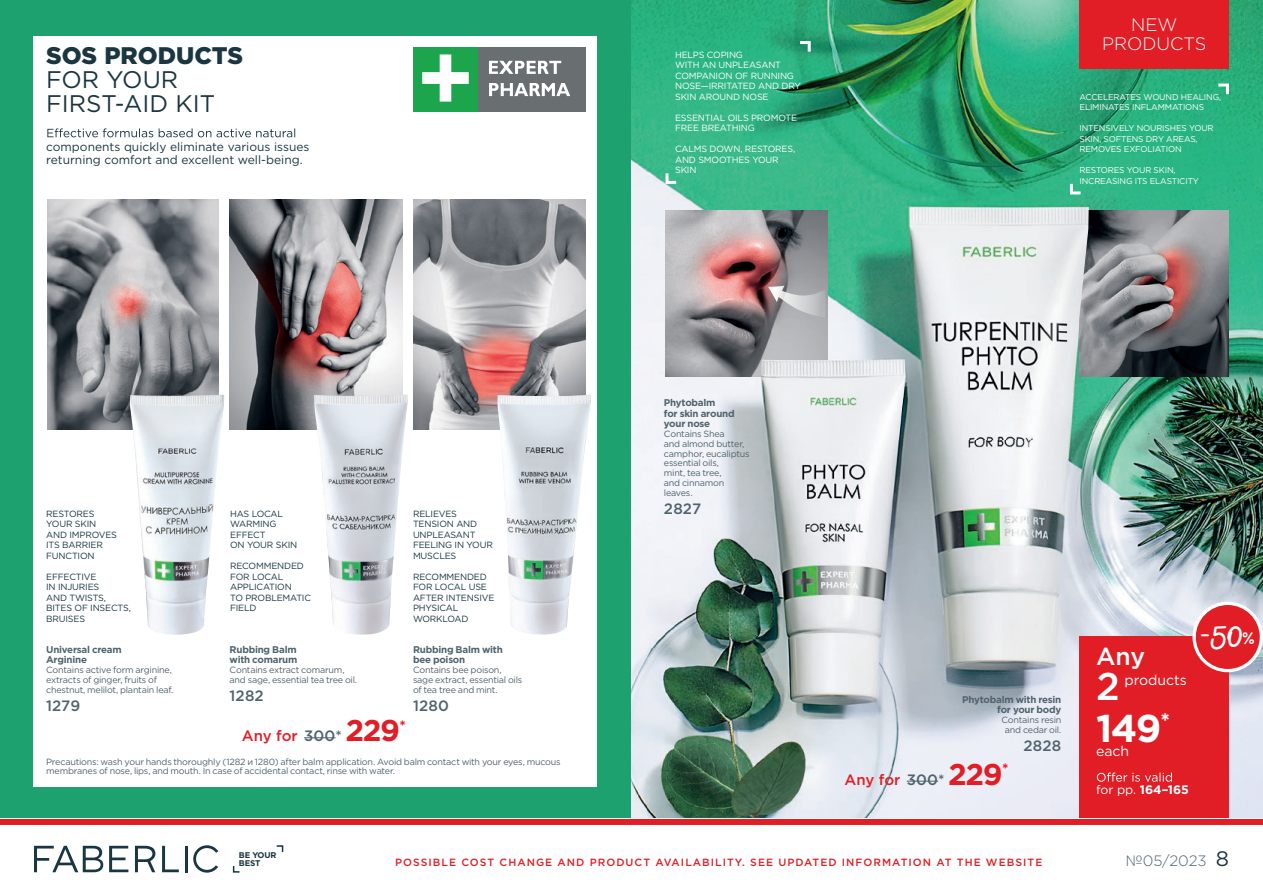
<style>
.page{position:relative;width:1263px;height:893px;background:#fff}
.page>*{position:absolute;margin:0;border:0;box-sizing:border-box;transform-origin:0 0}
.t1{font:40.5px "Havana";color:#fff}
.t2{font:700 38.7px "Gotham";color:#fff}
.t3{font:500 38.7px "Gotham";color:#fff}
.t4{font:500 24.6px "Gotham";color:#fff}
.t5{font:24px/24px "Gotham";color:#1a3640}
.t6{font:900 24px "Gotham";color:#1a3640}
.t7{font:300 18px/19.5px "Gotham";color:#fff;text-align:center}
.t8{font:500 15px "Gotham";color:#e11e25}
.t9{font:500 15px "Gotham";letter-spacing:.01em;color:#50636d}
.t10{font:300 15px "Gotham";color:#50636d}
.t11{font:14.1px "Gotham";color:#fff}
.t12{font:700 12.3px "Gotham";color:#fff}
.t13{font:12px/13.5px "Gotham";color:#1a3640}
.t14{font:500 10.5px "Gotham";letter-spacing:.1em;color:#e11e25}
.t15{font:700 9.75px/10.5px "Gotham";letter-spacing:-.025em;color:#50636d}
.t16{font:9px/9.8px "Gotham";letter-spacing:-.025em;color:#50636d}
.t17{font:9px/10.5px "Gotham";letter-spacing:-.02em;color:#1a3640}
.t18{font:9px/10.5px "Gotham";letter-spacing:-.02em;color:#fff}
.t19{font:8.4px/10.5px "Gotham";letter-spacing:-.02em;color:#fff}
.t20{font:700 8.25px/8.2px "Gotham";letter-spacing:-.02em;color:#1a3640}
.s1{color:#50636d}
.s2{font-weight:700;font-size:30px}
.s3{font-weight:400}
.s4{font-size:31.05px}
.s5{font-size:23.4px}
.s6{font-weight:400;font-size:21px;color:#1a3640}
</style>
<div class="page">
<div style="left:0;top:0;width:631px;height:893px;background:#1da16f"></div>
<div style="left:33px;top:36px;width:563px;height:751px;background:#fff"></div>
<div style="left:414px;top:47px;width:172px;height:65px;background:#696f71"></div>
<div style="left:413px;top:47px;width:64px;height:65px;background:#1ca54c"></div>
<svg style="left:422px;top:54px;width:47px;height:48px"></svg>
<svg style="left:489px;top:61px;width:72px;height:13px"></svg>
<svg style="left:489px;top:83px;width:81px;height:13px"></svg>
<svg style="left:47px;top:128px;width:248px;height:9px"></svg>
<img style="left:47px;top:199px;width:172px;height:230px">
<img style="left:230px;top:199px;width:172px;height:230px">
<img style="left:413px;top:199px;width:173px;height:230px">
<img style="left:130px;top:395px;width:94px;height:240px">
<img style="left:314px;top:395px;width:94px;height:240px">
<img style="left:497px;top:395px;width:94px;height:240px">
<img style="left:631px;top:0;width:632px;height:818px">
<svg style="left:797px;top:40px;width:15px;height:15px"></svg>
<svg style="left:664px;top:170px;width:15px;height:15px"></svg>
<svg style="left:1215px;top:82px;width:15px;height:15px"></svg>
<svg style="left:1068px;top:181px;width:15px;height:15px"></svg>
<div style="left:1079px;top:636px;width:150px;height:189px;background:#e11e25"></div>
<svg style="left:1097px;top:772px;width:75px;height:10px"></svg>
<img style="left:1089px;top:211px;width:140px;height:165px">
<img style="left:665px;top:211px;width:96px;height:165px">
<div style="left:1194px;top:603px;width:67px;height:68px;background:#e11e25;border-radius:50%"></div>
<div style="left:1192px;top:602px;width:71px;height:70px;border:3px solid #fff;border-radius:50%"></div>
<img style="left:761px;top:207px;width:328px;height:233px">
<svg style="left:768px;top:286px;width:57px;height:32px;background:#b4b2b5"></svg>
<hr style="left:304px;top:737px;width:31px;height:1px;background:#50636d">
<hr style="left:907px;top:781px;width:31px;height:1px;background:#50636d">
<div style="left:0;top:819px;width:1263px;height:74px;background:#fff"></div>
<div style="left:0;top:819px;width:1263px;height:6px;background:#e11e25"></div>
<svg style="left:109px;top:846px;width:19px;height:26px"></svg>
<svg style="left:162px;top:846px;width:17px;height:26px"></svg>
<hr style="left:185px;top:846px;width:3px;height:26px;background:#1a3640">
<svg style="left:135px;top:846px;width:20px;height:26px"></svg>
<svg style="left:34px;top:846px;width:69px;height:26px"></svg>
<svg style="left:193px;top:845px;width:25px;height:28px"></svg>
<svg style="left:232px;top:866px;width:8px;height:7px"></svg>
<svg style="left:276px;top:845px;width:8px;height:7px"></svg>
<div style="left:1079px;top:0;width:150px;height:68px;background:#e11e25"></div>
<h3 class="t6" style="left:46px;top:39px;width:198px">SOS PRODUCTS</h3>
<h3 class="t5" style="left:46px;top:67px;width:170px">FOR YOUR<br>FIRST-AID KIT</h3>
<h3 class="t13" style="left:46px;top:139px;width:265px">components quickly eliminate various issues returning comfort and excellent well-being.</h3>
<p class="t17" style="left:46px;top:508px;width:72px">RESTORES<br>YOUR SKIN<br>AND IMPROVES<br>ITS BARRIER<br>FUNCTION</p>
<p class="t17" style="left:46px;top:571px;width:86px">EFFECTIVE<br>IN INJURIES<br>AND TWISTS,<br>BITES OF INSECTS,<br>BRUISES</p>
<p class="t15" style="left:46px;top:644px;width:77px">Universal cream<br>Arginine</p>
<p class="t16" style="left:46px;top:665px;width:129px">Contains active form arginine, extracts of ginger, fruits of chestnut, melilot, plantain leaf.</p>
<h3 class="t9" style="left:46px;top:695px;width:36px">1279</h3>
<p class="t17" style="left:230px;top:508px;width:69px">HAS LOCAL<br>WARMING<br>EFFECT<br>ON YOUR SKIN</p>
<p class="t17" style="left:230px;top:560px;width:82px">RECOMMENDED<br>FOR LOCAL<br>APPLICATION<br>TO PROBLEMATIC<br>FIELD</p>
<p class="t17" style="left:413px;top:508px;width:81px">RELIEVES<br>TENSION AND<br>UNPLEASANT<br>FEELING IN YOUR<br>MUSCLES</p>
<p class="t17" style="left:413px;top:571px;width:83px">RECOMMENDED<br>FOR LOCAL USE<br>AFTER INTENSIVE<br>PHYSICAL<br>WORKLOAD</p>
<p class="t15" style="left:230px;top:644px;width:69px">Rubbing Balm with comarum</p>
<p class="t16" style="left:230px;top:665px;width:129px">Contains extract comarum, and sage, essential tea tree oil.</p>
<h3 class="t9" style="left:230px;top:686px;width:36px">1282</h3>
<h3 class="t8" style="left:242px;top:726px;width:166px">Any for <span class="s1">300*</span> <span class="s2">229</span><sup>*</sup></h3>
<p class="t15" style="left:413px;top:644px;width:91px">Rubbing Balm with bee poison</p>
<p class="t16" style="left:413px;top:665px;width:111px">Contains bee poison, sage extract, essential oils of tea tree and mint.</p>
<h3 class="t9" style="left:413px;top:695px;width:37px">1280</h3>
<p class="t16" style="left:46px;top:756px;width:516px">Precautions: wash your hands thoroughly (1282 и 1280) after balm application. Avoid balm contact with your eyes, mucous membranes of nose, lips, and mouth. In case of accidental contact, rinse with water.</p>
<p class="t18" style="left:675px;top:49px;width:127px">HELPS COPING<br>WITH AN UNPLEASANT<br>COMPANION OF RUNNING<br>NOSE—IRRITATED AND DRY<br>SKIN AROUND NOSE</p>
<p class="t18" style="left:675px;top:112px;width:124px">ESSENTIAL OILS PROMOTE<br>FREE BREATHING</p>
<p class="t18" style="left:675px;top:144px;width:122px">CALMS DOWN, RESTORES,<br>AND SMOOTHES YOUR<br>SKIN</p>
<h3 class="t7" style="left:1102px;top:14px;width:106px">NEW<br>PRODUCTS</h3>
<p class="t19" style="left:1079px;top:91px;width:143px">ACCELERATES WOUND HEALING,<br>ELIMINATES INFLAMMATIONS</p>
<p class="t19" style="left:1079px;top:123px;width:136px">INTENSIVELY NOURISHES YOUR<br>SKIN, SOFTENS DRY AREAS,<br>REMOVES EXFOLIATION</p>
<p class="t19" style="left:1079px;top:165px;width:121px">RESTORES YOUR SKIN,<br>INCREASING ITS ELASTICITY</p>
<p class="t15" style="left:664px;top:398px;width:72px">Phytobalm<br>for skin around your nose</p>
<p class="t16" style="left:664px;top:429px;width:87px">Contains Shea<br>and almond butter, camphor, eucaliptus essential oils,<br>mint, tea tree,<br>and cinnamon leaves.</p>
<h3 class="t9" style="left:664px;top:499px;width:39px">2827</h3>
<p class="t15" style="left:962px;top:694px;width:101px;text-align:right">Phytobalm with resin for your body</p>
<p class="t16" style="left:1001px;top:715px;width:61px;text-align:center">Contains resin and cedar oil.</p>
<h3 class="t9" style="left:1023px;top:736px;width:39px">2828</h3>
<h3 class="t8" style="left:844px;top:770px;width:166px">Any for <span class="s1">300*</span> <span class="s2">229</span><sup>*</sup></h3>
<h3 class="t4" style="left:1096px;top:640px;width:50px">Any</h3>
<h2 class="t3" style="left:1096px;top:661px;width:25px">2</h2>
<h3 class="t11" style="left:1124px;top:671px;width:64px">products</h3>
<h2 class="t2" style="left:1096px;top:703px;width:76px">149<sup>*</sup></h2>
<h3 class="t11" style="left:1096px;top:742px;width:35px">each</h3>
<h3 class="t12" style="left:1096px;top:781px;width:94px"><span class="s3">for pp.</span> 164–165</h3>
<h1 class="t1" style="left:1199px;top:613px;width:58px"><span class="s4">-</span>50<span class="s5">%</span></h1>
<p class="t20" style="left:239px;top:851px;width:39px">BE YOUR<br>BEST</p>
<p class="t14" style="left:395px;top:856px;width:649px">POSSIBLE COST CHANGE AND PRODUCT AVAILABILITY. SEE UPDATED INFORMATION AT THE WEBSITE</p>
<h3 class="t10" style="left:1126px;top:851px;width:105px">№05/2023 <span class="s6">8</span></h3>
</div>
